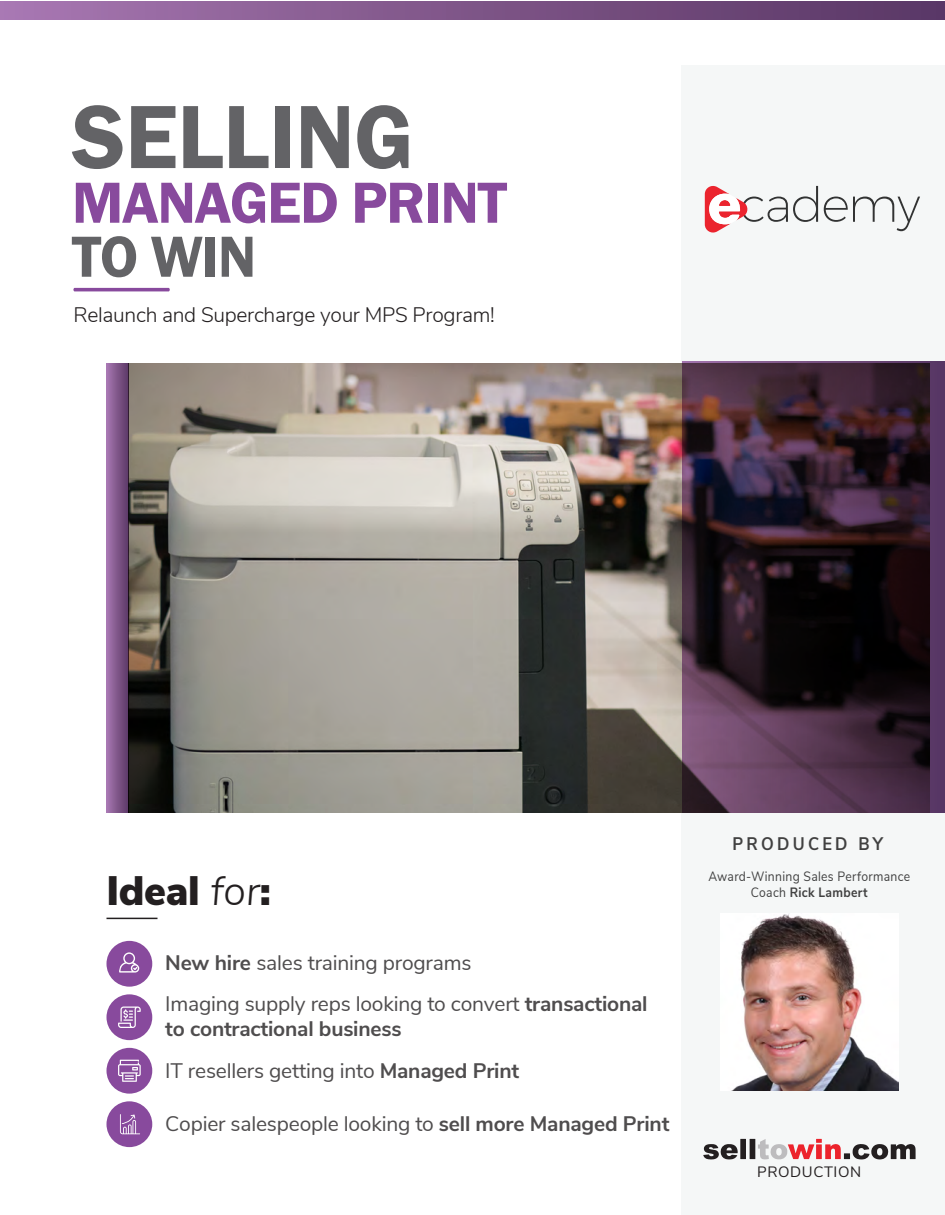
<style>
.page{position:relative;width:945px;height:1215px;background:#fff}
.page>*{position:absolute;margin:0;border:0;box-sizing:border-box;transform-origin:0 0}
.t1{font:600 93px "Franklin Gothic";letter-spacing:-.01em;color:#636366}
.t2{font:600 60px "Franklin Gothic";letter-spacing:-.02em;color:#884a9d}
.t3{font:600 60px "Franklin Gothic";color:#636366}
.t4{font:900 41.1px "Nunito Sans";letter-spacing:-.01em;color:#231f20}
.t5{font:21px/40.5px "Nunito Sans";letter-spacing:-.01em;color:#4f4d4e}
.t6{font:700 21px/42px "Nunito Sans";letter-spacing:-.01em;color:#4f4d4e}
.t7{font:300 21px "Nunito Sans";letter-spacing:-.015em;color:#231f20}
.t8{font:700 18.15px "Nunito Sans";letter-spacing:.2em;color:#404040;scale:.9 1}
.t9{font:15px "Nunito Sans";letter-spacing:.04em;color:#231f20}
.t10{font:13.5px/16.2px "Nunito Sans";letter-spacing:.025em;color:#404040;text-align:center;scale:.9 1}
.s1{font-weight:300;font-style:italic}
.s2{font-weight:700}
.s3{font-weight:400}
</style>
<div class="page">
<div style="left:682px;top:65px;width:263px;height:1150px;background:#f5f7f7"></div>
<img style="left:129px;top:363px;width:553px;height:450px">
<svg style="left:106px;top:363px;width:23px;height:450px;background:#7e5588"></svg>
<svg style="left:682px;top:362px;width:263px;height:451px;background:#362131"></svg>
<div style="left:0;top:1px;width:945px;height:18px;background:linear-gradient(to right,#a776b0,#583663)"></div>
<hr style="left:73px;top:288px;width:97px;height:3px;background:#884a9d;border-radius:2px">
<div style="left:106px;top:941px;width:46px;height:46px;background:#884a9d;border-radius:50%"></div>
<svg style="left:119px;top:952px;width:20px;height:21px"></svg>
<div style="left:106px;top:994px;width:46px;height:46px;background:#884a9d;border-radius:50%"></div>
<svg style="left:118px;top:1007px;width:23px;height:21px"></svg>
<div style="left:106px;top:1048px;width:46px;height:46px;background:#884a9d;border-radius:50%"></div>
<svg style="left:118px;top:1060px;width:23px;height:22px"></svg>
<div style="left:106px;top:1101px;width:46px;height:46px;background:#884a9d;border-radius:50%"></div>
<svg style="left:120px;top:1114px;width:20px;height:20px"></svg>
<hr style="left:106px;top:918px;width:52px;height:1px;background:#231f20">
<img style="left:731px;top:914px;width:167px;height:177px">
<svg style="left:703px;top:1139px;width:213px;height:20px"></svg>
<svg style="left:824px;top:197px;width:96px;height:34px"></svg>
<svg style="left:705px;top:185px;width:113px;height:48px"></svg>
<h1 class="t1" style="left:72px;top:80px;width:343px">SELLING</h1>
<h2 class="t2" style="left:72px;top:166px;width:437px">MANAGED PRINT</h2>
<h2 class="t3" style="left:72px;top:220px;width:186px">TO WIN</h2>
<p class="t7" style="left:73px;top:299px;width:423px">Relaunch and Supercharge your MPS Program!</p>
<h3 class="t4" style="left:106px;top:860px;width:166px">Ideal <span class="s1">for</span>:</h3>
<p class="t5" style="left:165px;top:941px;width:484px"><span class="s2">New hire</span> sales training programs<br>Imaging supply reps looking to convert <span class="s2">transactional</span></p>
<p class="t6" style="left:165px;top:1007px;width:355px">to contractional business<br><span class="s3">IT resellers getting into</span> Managed Print</p>
<p class="t5" style="left:165px;top:1102px;width:506px">Copier salespeople looking to <span class="s2">sell more Managed Print</span></p>
<p class="t8" style="left:733px;top:830px;width:169px">PRODUCED BY</p>
<p class="t10" style="left:708px;top:867px;width:226px">Award-Winning Sales Performance<br>Coach <span class="s2">Rick Lambert</span></p>
<p class="t9" style="left:757px;top:1161px;width:106px">PRODUCTION</p>
</div>
